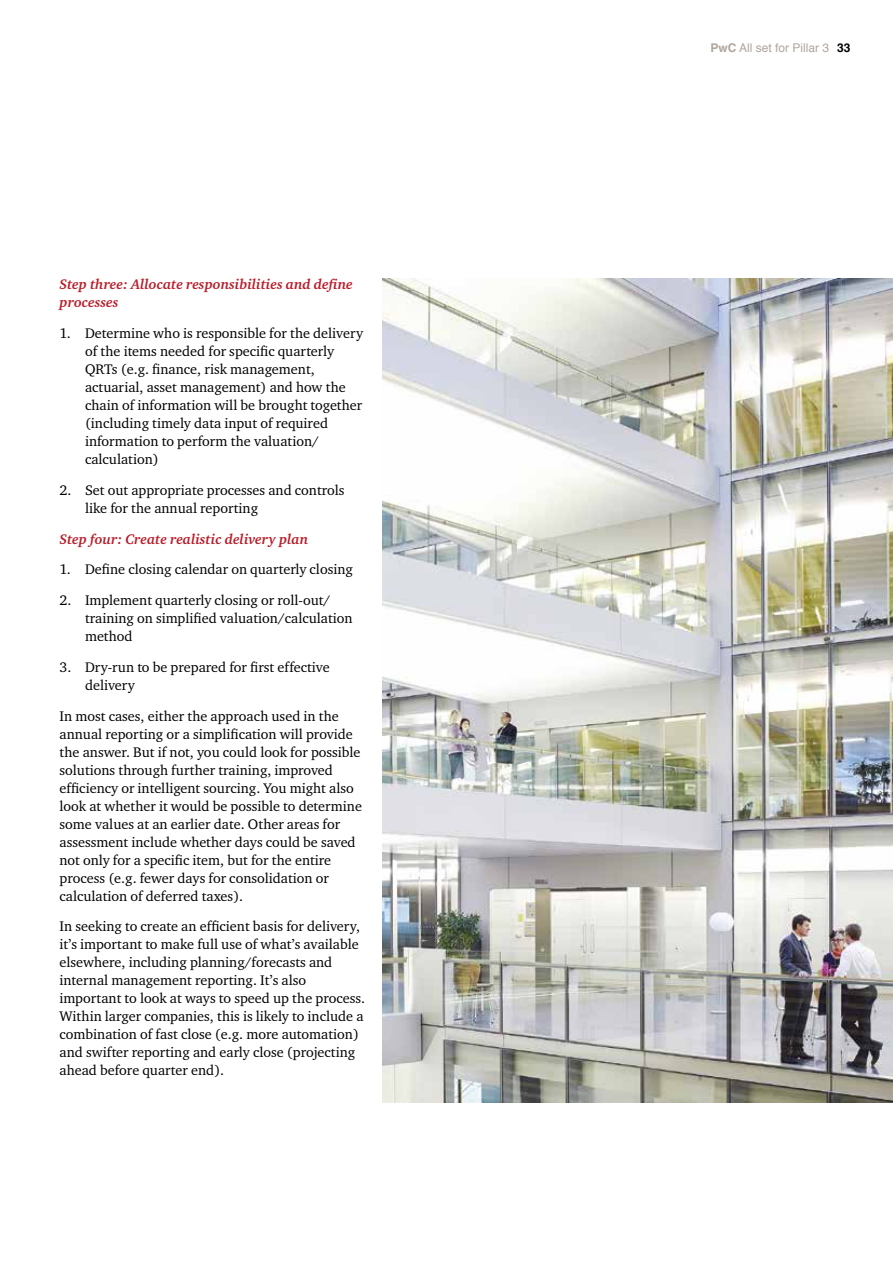
<style>
.page{position:relative;width:893px;height:1263px;background:#fff}
.page>*{position:absolute;margin:0;border:0;box-sizing:border-box;transform-origin:0 0}
.t1{font:14.25px/18px "Charter ITC";color:#000}
.t2{font:italic 700 14.25px/18px "Charter ITC";color:#b91e2b}
.t3{font:12px "Helvetica";color:#b0a69d}
.s1{font-weight:700}
.s2{font-weight:700;color:#000}
</style>
<div class="page">
<img style="left:383px;top:278px;width:510px;height:825px">
<p class="t2" style="left:60px;top:275px;width:295px">Step three: Allocate responsibilities and define processes</p>
<p class="t1" style="left:85px;top:324px;width:280px;text-indent:-26px">1. Determine who is responsible for the delivery of the items needed for specific quarterly QRTs (e.g. finance, risk management, actuarial, asset management) and how the chain of information will be brought together (including timely data input of required information to perform the valuation/ calculation)</p>
<p class="t1" style="left:85px;top:481px;width:261px;text-indent:-26px">2. Set out appropriate processes and controls like for the annual reporting</p>
<p class="t2" style="left:60px;top:530px;width:250px">Step four: Create realistic delivery plan</p>
<p class="t1" style="left:60px;top:560px;width:295px">1. Define closing calendar on quarterly closing</p>
<p class="t1" style="left:85px;top:591px;width:269px;text-indent:-26px">2. Implement quarterly closing or roll-out/ training on simplified valuation/calculation method</p>
<p class="t1" style="left:85px;top:658px;width:246px;text-indent:-26px">3. Dry-run to be prepared for first effective delivery</p>
<p class="t1" style="left:60px;top:707px;width:304px">In most cases, either the approach used in the annual reporting or a simplification will provide the answer. But if not, you could look for possible solutions through further training, improved efficiency or intelligent sourcing. You might also look at whether it would be possible to determine some values at an earlier date. Other areas for assessment include whether days could be saved not only for a specific item, but for the entire process (e.g. fewer days for consolidation or calculation of deferred taxes).</p>
<p class="t1" style="left:60px;top:917px;width:307px">In seeking to create an efficient basis for delivery, it’s important to make full use of what’s available elsewhere, including planning/forecasts and internal management reporting. It’s also important to look at ways to speed up the process.<br>Within larger companies, this is likely to include a combination of fast close (e.g. more automation) and swifter reporting and early close (projecting ahead before quarter end).</p>
<p class="t3" style="left:710px;top:38px;width:141px"><span class="s1">PwC</span> All set for Pillar 3 <span class="s2">33</span></p>
</div>
